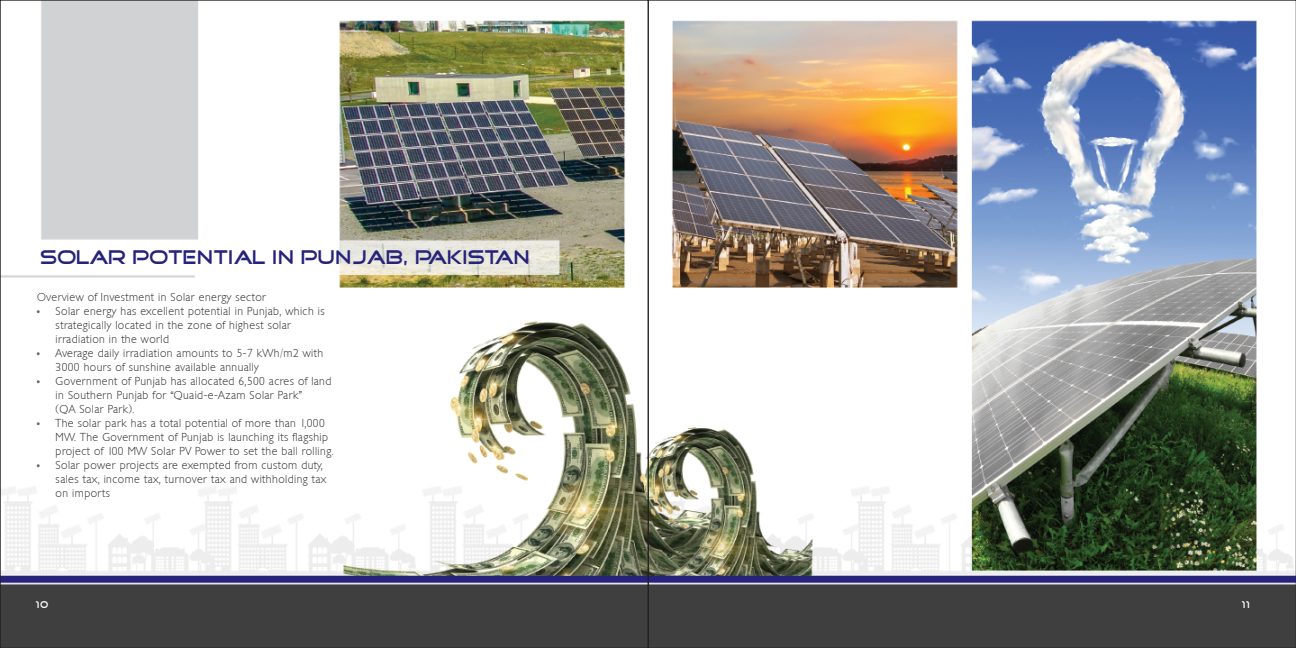
<style>
.page{position:relative;width:1296px;height:648px;background:#fff}
.page>*{position:absolute;margin:0;border:0;box-sizing:border-box;transform-origin:0 0}
.t1{font:20px "Good Times";color:#26237b}
.t2{font:200 11px/14px "Chantilly";letter-spacing:.04em;color:#231f20}
.t3{font:10px "Good Times";color:#fff}
</style>
<div class="page">
<img style="left:2px;top:2px;width:1292px;height:644px">
<h1 class="t1" style="left:40px;top:248px;width:491px">SOLAR POTENTIAL IN PUNJAB, PAKISTAN</h1>
<p class="t2" style="left:37px;top:290px;width:230px">Overview of Investment in Solar energy sector</p>
<p class="t2" style="left:56px;top:304px;width:271px;text-indent:-18px">• Solar energy has excellent potential in Punjab, which is strategically located in the zone of highest solar irradiation in the world</p>
<p class="t2" style="left:56px;top:346px;width:269px;text-indent:-18px">• Average daily irradiation amounts to 5-7 kWh/m2 with<br>3000 hours of sunshine available annually</p>
<p class="t2" style="left:56px;top:374px;width:277px;text-indent:-18px">• Government of Punjab has allocated 6,500 acres of land in Southern Punjab for “Quaid-e-Azam Solar Park”<br>(QA Solar Park).</p>
<p class="t2" style="left:56px;top:416px;width:279px;text-indent:-18px">• The solar park has a total potential of more than 1,000<br>MW. The Government of Punjab is launching its flagship project of 100 MW Solar PV Power to set the ball rolling.</p>
<p class="t2" style="left:56px;top:458px;width:272px;text-indent:-18px">• Solar power projects are exempted from custom duty, sales tax, income tax, turnover tax and withholding tax on imports</p>
<p class="t3" style="left:36px;top:600px;width:14px">10</p>
<p class="t3" style="left:1242px;top:600px;width:10px">11</p>
</div>
